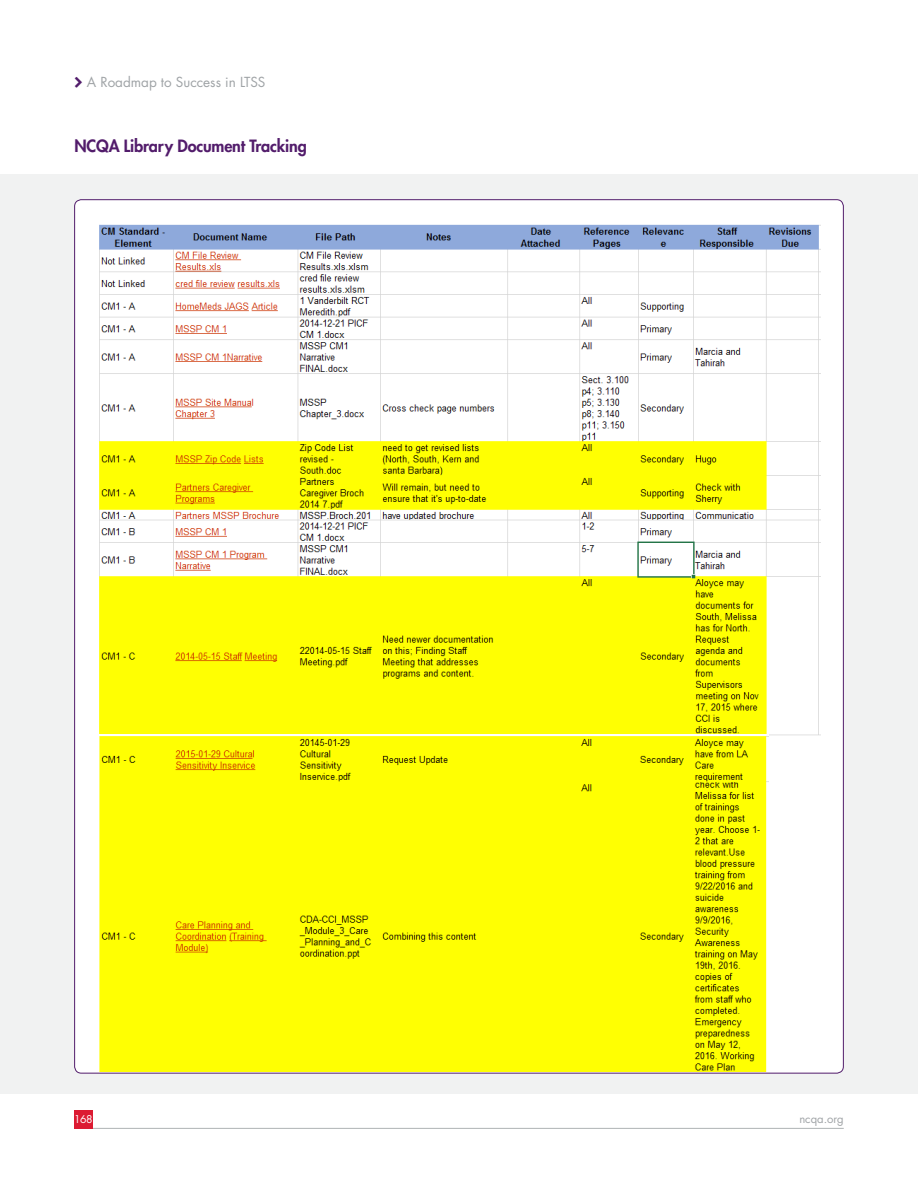
<style>
.page{position:relative;width:918px;height:1188px;background:#fff}
.page>*{position:absolute;margin:0;border:0;box-sizing:border-box;transform-origin:0 0}
.t1{font:800 16.5px "Futura";letter-spacing:-.01em;color:#521c6b}
.t2{font:13.5px "Futura";color:#9fa3a6}
.t3{font:11.25px "Futura";color:#9fa3a6}
.t4{font:10.5px "Futura";color:#fff}
</style>
<div class="page">
<hr style="left:74px;top:1128px;width:770px;height:1px;background:#afb3b5">
<div style="left:74px;top:1110px;width:19px;height:19px;background:#dc1a32"></div>
<div style="left:0;top:174px;width:918px;height:920px;background:#f1f2f2"></div>
<div style="left:75px;top:200px;width:768px;height:873px;background:#fff;border-radius:7px"></div>
<img style="left:99px;top:224px;width:721px;height:511px">
<img style="left:99px;top:734px;width:670px;height:337px">
<p class="t2" style="left:87px;top:74px;width:180px">A Roadmap to Success in LTSS</p>
<p class="t1" style="left:75px;top:136px;width:234px">NCQA Library Document Tracking</p>
<p class="t4" style="left:74px;top:1112px;width:20px">168</p>
<p class="t3" style="left:799px;top:1111px;width:46px">ncqa.org</p>
</div>
